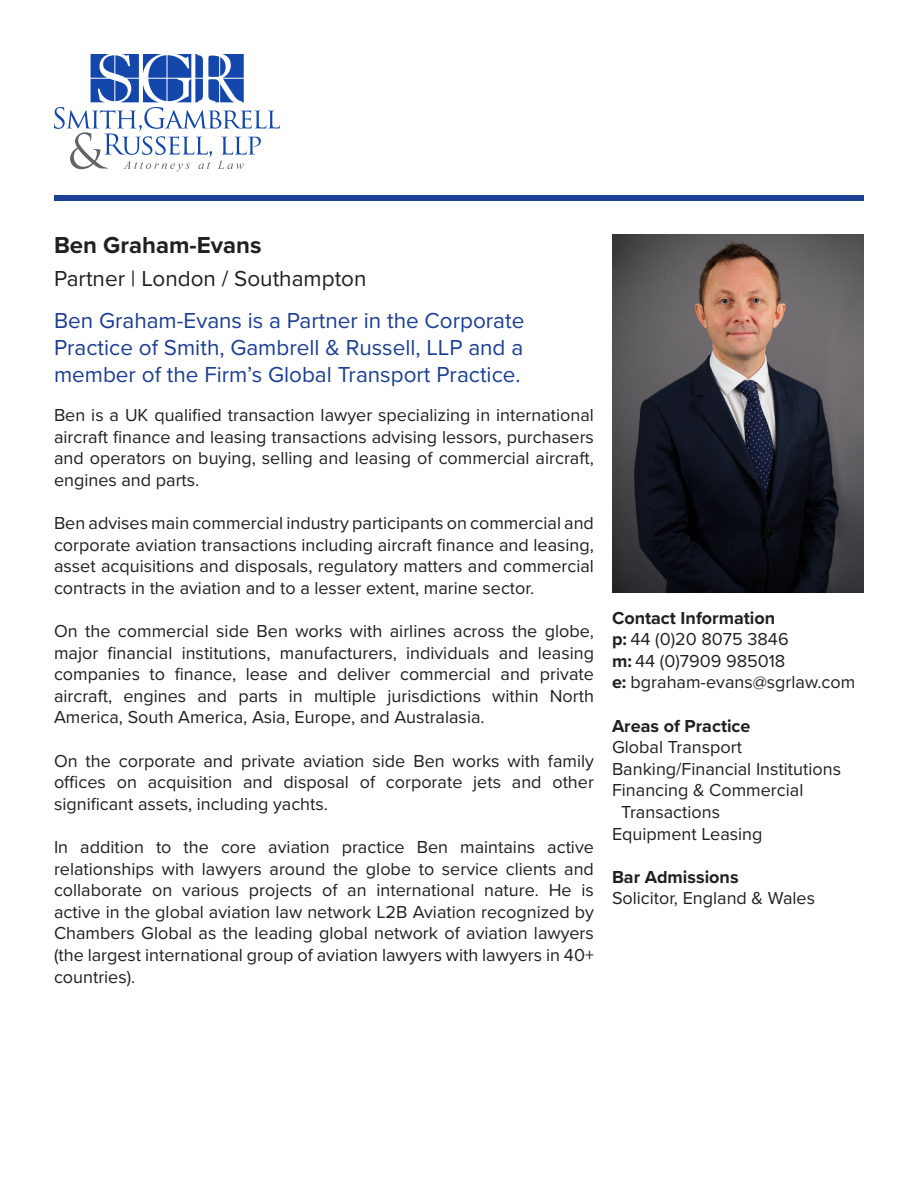
<style>
.page{position:relative;width:918px;height:1188px;background:#fff}
.page>*{position:absolute;margin:0;border:0;box-sizing:border-box;transform-origin:0 0}
.Attorney_Name{font:700 24px "Proxima Nova";color:#231f20}
.Subtitle_Blue{font:22.5px/27px "Proxima Nova";color:#1b3f94;text-align:justify}
.City_of_Practice_Hea{font:22.5px "Proxima Nova";color:#231f20}
.Body_of_Bio{font:18px/21.6px "Proxima Nova";color:#231f20;text-align:justify}
.Sidebar_text{font:18px/21.6px "Proxima Nova";color:#231f20}
.Sidebar_header{font:700 18px/21.6px "Proxima Nova";color:#231f20}
.s1{font-weight:400}
.s2{font-weight:700}
</style>
<div class="page">
<svg style="left:54px;top:54px;width:226px;height:117px"></svg>
<div style="left:54px;top:196px;width:810px;height:5px;background:#1b3f94"></div>
<img style="left:612px;top:234px;width:252px;height:358px">
<p class="Attorney_Name" style="left:54px;top:227px;width:209px">Ben Graham-Evans</p>
<p class="City_of_Practice_Hea" style="left:54px;top:262px;width:314px">Partner | London / Southampton</p>
<p class="Subtitle_Blue" style="left:54px;top:306px;width:472px">Ben Graham-Evans is a Partner in the Corporate Practice of Smith, Gambrell &amp; Russell, LLP and a member of the Firm’s Global Transport Practice.</p>
<p class="Body_of_Bio" style="left:54px;top:403px;width:542px">Ben is a UK qualified transaction lawyer specializing in international aircraft finance and leasing transactions advising lessors, purchasers and operators on buying, selling and leasing of commercial aircraft, engines and parts.</p>
<p class="Body_of_Bio" style="left:54px;top:511px;width:542px">Ben advises main commercial industry participants on commercial and corporate aviation transactions including aircraft finance and leasing, asset acquisitions and disposals, regulatory matters and commercial contracts in the aviation and to a lesser extent, marine sector.</p>
<p class="Body_of_Bio" style="left:54px;top:619px;width:542px">On the commercial side Ben works with airlines across the globe, major financial institutions, manufacturers, individuals and leasing companies to finance, lease and deliver commercial and private aircraft, engines and parts in multiple jurisdictions within North America, South America, Asia, Europe, and Australasia.</p>
<p class="Body_of_Bio" style="left:54px;top:749px;width:542px">On the corporate and private aviation side Ben works with family offices on acquisition and disposal of corporate jets and other significant assets, including yachts.</p>
<p class="Body_of_Bio" style="left:54px;top:835px;width:542px">In addition to the core aviation practice Ben maintains active relationships with lawyers around the globe to service clients and collaborate on various projects of an international nature. He is active in the global aviation law network L2B Aviation recognized by Chambers Global as the leading global network of aviation lawyers (the largest international group of aviation lawyers with lawyers in 40+ countries).</p>
<p class="Sidebar_header" style="left:612px;top:606px;width:178px">Contact Information p: <span class="s1">44 (0)20 8075 3846</span></p>
<p class="Body_of_Bio" style="left:612px;top:649px;width:175px"><span class="s2">m:</span> 44 (0)7909 985018</p>
<p class="Body_of_Bio" style="left:612px;top:671px;width:245px"><span class="s2">e:</span> bgraham-evans@sgrlaw.com</p>
<p class="Sidebar_header" style="left:612px;top:714px;width:140px">Areas of Practice</p>
<p class="Sidebar_text" style="left:612px;top:736px;width:132px">Global Transport</p>
<p class="Sidebar_text" style="left:612px;top:757px;width:231px">Banking/Financial Institutions</p>
<p class="Sidebar_text" style="left:621px;top:779px;width:184px;text-indent:-9px">Financing &amp; Commercial<br>Transactions</p>
<p class="Sidebar_text" style="left:612px;top:822px;width:152px">Equipment Leasing</p>
<p class="Sidebar_header" style="left:612px;top:866px;width:128px">Bar Admissions</p>
<p class="Sidebar_text" style="left:612px;top:887px;width:205px">Solicitor, England &amp; Wales</p>
</div>
